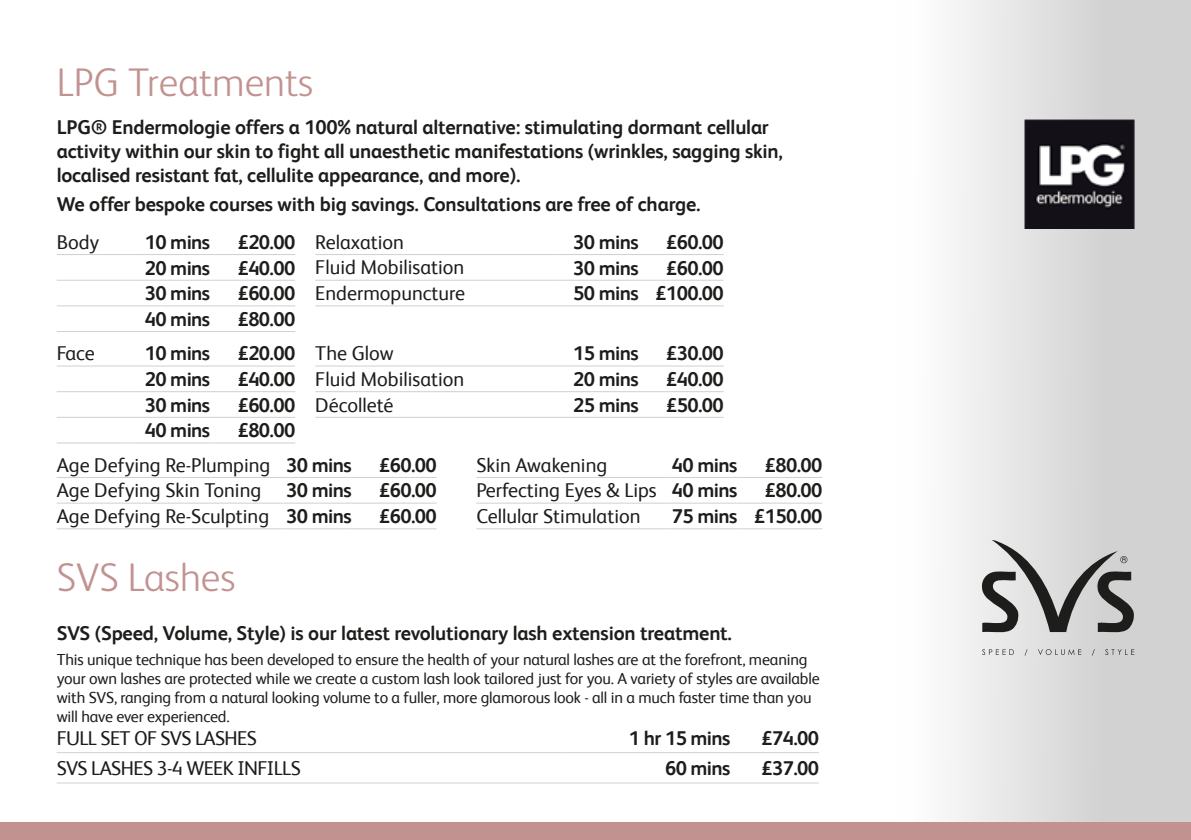
<style>
.page{position:relative;width:1191px;height:840px;background:#fff}
.page>*{position:absolute;margin:0;border:0;box-sizing:border-box;transform-origin:0 0}
.t1{font:300 40px "FS Albert";color:#c19290}
.t2{font:700 20px/24px "FS Albert";letter-spacing:-.01em;color:#1d1d1b}
.t3{font:20px "FS Albert";color:#1d1d1b}
.t4{font:20px "FS Albert";letter-spacing:-.03em;color:#1d1d1b}
.t5{font:700 20px "FS Albert";letter-spacing:-.03em;color:#1d1d1b}
.t6{font:16px/19.2px "FS Albert";letter-spacing:-.01em;color:#1d1d1b}
.s1{font-weight:700}
</style>
<div class="page">
<div style="left:896px;top:0;width:295px;height:839px;background:linear-gradient(to right,#fdfdfd,#c8c8c8)"></div>
<hr style="left:57px;top:751px;width:510px;height:1px;background:#d0d0d0">
<hr style="left:567px;top:751px;width:163px;height:1px;background:#d0d0d0">
<hr style="left:730px;top:751px;width:89px;height:1px;background:#d0d0d0">
<hr style="left:57px;top:782px;width:510px;height:1px;background:#d0d0d0">
<hr style="left:567px;top:782px;width:163px;height:1px;background:#d0d0d0">
<hr style="left:730px;top:782px;width:89px;height:1px;background:#d0d0d0">
<svg style="left:979px;top:539px;width:156px;height:116px;background:#afafaf"></svg>
<div style="left:0;top:822px;width:1191px;height:17px;background:#c19290"></div>
<hr style="left:57px;top:254px;width:68px;height:1px;background:#d0d0d0">
<hr style="left:131px;top:254px;width:79px;height:1px;background:#d0d0d0">
<hr style="left:210px;top:254px;width:85px;height:1px;background:#d0d0d0">
<hr style="left:57px;top:280px;width:68px;height:1px;background:#d0d0d0">
<hr style="left:131px;top:280px;width:79px;height:1px;background:#d0d0d0">
<hr style="left:210px;top:280px;width:85px;height:1px;background:#d0d0d0">
<hr style="left:57px;top:305px;width:68px;height:1px;background:#d0d0d0">
<hr style="left:131px;top:305px;width:79px;height:1px;background:#d0d0d0">
<hr style="left:210px;top:305px;width:85px;height:1px;background:#d0d0d0">
<hr style="left:57px;top:331px;width:68px;height:1px;background:#d0d0d0">
<hr style="left:131px;top:331px;width:79px;height:1px;background:#d0d0d0">
<hr style="left:210px;top:331px;width:85px;height:1px;background:#d0d0d0">
<hr style="left:57px;top:365px;width:68px;height:1px;background:#d0d0d0">
<hr style="left:131px;top:365px;width:79px;height:1px;background:#d0d0d0">
<hr style="left:210px;top:365px;width:85px;height:1px;background:#d0d0d0">
<hr style="left:57px;top:391px;width:68px;height:1px;background:#d0d0d0">
<hr style="left:131px;top:391px;width:79px;height:1px;background:#d0d0d0">
<hr style="left:210px;top:391px;width:85px;height:1px;background:#d0d0d0">
<hr style="left:57px;top:417px;width:68px;height:1px;background:#d0d0d0">
<hr style="left:131px;top:417px;width:79px;height:1px;background:#d0d0d0">
<hr style="left:210px;top:417px;width:85px;height:1px;background:#d0d0d0">
<hr style="left:57px;top:442px;width:68px;height:1px;background:#d0d0d0">
<hr style="left:131px;top:442px;width:79px;height:1px;background:#d0d0d0">
<hr style="left:210px;top:442px;width:85px;height:1px;background:#d0d0d0">
<hr style="left:315px;top:254px;width:244px;height:1px;background:#d0d0d0">
<hr style="left:559px;top:254px;width:79px;height:1px;background:#d0d0d0">
<hr style="left:638px;top:254px;width:85px;height:1px;background:#d0d0d0">
<hr style="left:315px;top:280px;width:244px;height:1px;background:#d0d0d0">
<hr style="left:559px;top:280px;width:79px;height:1px;background:#d0d0d0">
<hr style="left:638px;top:280px;width:85px;height:1px;background:#d0d0d0">
<hr style="left:315px;top:305px;width:244px;height:1px;background:#d0d0d0">
<hr style="left:559px;top:305px;width:79px;height:1px;background:#d0d0d0">
<hr style="left:638px;top:305px;width:85px;height:1px;background:#d0d0d0">
<hr style="left:315px;top:365px;width:244px;height:1px;background:#d0d0d0">
<hr style="left:559px;top:365px;width:79px;height:1px;background:#d0d0d0">
<hr style="left:638px;top:365px;width:85px;height:1px;background:#d0d0d0">
<hr style="left:315px;top:391px;width:244px;height:1px;background:#d0d0d0">
<hr style="left:559px;top:391px;width:79px;height:1px;background:#d0d0d0">
<hr style="left:638px;top:391px;width:85px;height:1px;background:#d0d0d0">
<hr style="left:315px;top:417px;width:244px;height:1px;background:#d0d0d0">
<hr style="left:559px;top:417px;width:79px;height:1px;background:#d0d0d0">
<hr style="left:638px;top:417px;width:85px;height:1px;background:#d0d0d0">
<hr style="left:57px;top:477px;width:226px;height:1px;background:#d0d0d0">
<hr style="left:283px;top:477px;width:68px;height:1px;background:#d0d0d0">
<hr style="left:351px;top:477px;width:86px;height:1px;background:#d0d0d0">
<hr style="left:57px;top:502px;width:226px;height:1px;background:#d0d0d0">
<hr style="left:283px;top:502px;width:68px;height:1px;background:#d0d0d0">
<hr style="left:351px;top:502px;width:86px;height:1px;background:#d0d0d0">
<hr style="left:57px;top:528px;width:226px;height:1px;background:#d0d0d0">
<hr style="left:283px;top:528px;width:68px;height:1px;background:#d0d0d0">
<hr style="left:351px;top:528px;width:86px;height:1px;background:#d0d0d0">
<hr style="left:476px;top:477px;width:193px;height:1px;background:#d0d0d0">
<hr style="left:669px;top:477px;width:68px;height:1px;background:#d0d0d0">
<hr style="left:737px;top:477px;width:85px;height:1px;background:#d0d0d0">
<hr style="left:476px;top:502px;width:193px;height:1px;background:#d0d0d0">
<hr style="left:669px;top:502px;width:68px;height:1px;background:#d0d0d0">
<hr style="left:737px;top:502px;width:85px;height:1px;background:#d0d0d0">
<hr style="left:476px;top:528px;width:193px;height:1px;background:#d0d0d0">
<hr style="left:669px;top:528px;width:68px;height:1px;background:#d0d0d0">
<hr style="left:737px;top:528px;width:85px;height:1px;background:#d0d0d0">
<img style="left:1024px;top:119px;width:110px;height:110px">
<h1 class="t1" style="left:57px;top:59px;width:258px">LPG Treatments</h1>
<p class="t2" style="left:57px;top:114px;width:727px">LPG® Endermologie offers a 100% natural alternative: stimulating dormant cellular activity within our skin to fight all unaesthetic manifestations (wrinkles, sagging skin, localised resistant fat, cellulite appearance, and more).</p>
<p class="t2" style="left:57px;top:192px;width:645px">We offer bespoke courses with big savings. Consultations are free of charge.</p>
<p class="t3" style="left:57px;top:230px;width:44px">Body</p>
<p class="t2" style="left:145px;top:230px;width:67px">10 mins</p>
<p class="t2" style="left:238px;top:230px;width:59px">£20.00</p>
<p class="t2" style="left:145px;top:255px;width:67px">20 mins</p>
<p class="t2" style="left:238px;top:255px;width:59px">£40.00</p>
<p class="t2" style="left:145px;top:281px;width:67px">30 mins</p>
<p class="t2" style="left:238px;top:281px;width:59px">£60.00</p>
<p class="t2" style="left:145px;top:307px;width:67px">40 mins</p>
<p class="t2" style="left:238px;top:307px;width:59px">£80.00</p>
<p class="t3" style="left:57px;top:342px;width:40px">Face</p>
<p class="t2" style="left:145px;top:341px;width:67px">10 mins</p>
<p class="t2" style="left:238px;top:341px;width:59px">£20.00</p>
<p class="t2" style="left:145px;top:367px;width:67px">20 mins</p>
<p class="t2" style="left:238px;top:367px;width:59px">£40.00</p>
<p class="t2" style="left:145px;top:392px;width:67px">30 mins</p>
<p class="t2" style="left:238px;top:392px;width:59px">£60.00</p>
<p class="t2" style="left:145px;top:418px;width:67px">40 mins</p>
<p class="t2" style="left:238px;top:418px;width:59px">£80.00</p>
<p class="t3" style="left:315px;top:230px;width:90px">Relaxation</p>
<p class="t2" style="left:573px;top:230px;width:67px">30 mins</p>
<p class="t2" style="left:666px;top:230px;width:59px">£60.00</p>
<p class="t3" style="left:315px;top:256px;width:150px">Fluid Mobilisation</p>
<p class="t2" style="left:573px;top:255px;width:67px">30 mins</p>
<p class="t2" style="left:666px;top:255px;width:59px">£60.00</p>
<p class="t3" style="left:315px;top:282px;width:151px">Endermopuncture</p>
<p class="t5" style="left:573px;top:281px;width:152px">50 mins £100.00</p>
<p class="t3" style="left:315px;top:342px;width:80px">The Glow</p>
<p class="t2" style="left:573px;top:341px;width:67px">15 mins</p>
<p class="t2" style="left:666px;top:341px;width:59px">£30.00</p>
<p class="t3" style="left:315px;top:367px;width:150px">Fluid Mobilisation</p>
<p class="t2" style="left:573px;top:367px;width:67px">20 mins</p>
<p class="t2" style="left:666px;top:367px;width:59px">£40.00</p>
<p class="t3" style="left:315px;top:393px;width:80px">Décolleté</p>
<p class="t2" style="left:573px;top:392px;width:67px">25 mins</p>
<p class="t2" style="left:666px;top:392px;width:59px">£50.00</p>
<p class="t3" style="left:57px;top:453px;width:296px">Age Defying Re-Plumping <span class="s1">30 mins</span></p>
<p class="t2" style="left:379px;top:452px;width:59px">£60.00</p>
<p class="t3" style="left:57px;top:479px;width:296px">Age Defying Skin Toning <span class="s1">30 mins</span></p>
<p class="t2" style="left:379px;top:478px;width:59px">£60.00</p>
<p class="t3" style="left:57px;top:504px;width:296px">Age Defying Re-Sculpting <span class="s1">30 mins</span></p>
<p class="t2" style="left:379px;top:504px;width:59px">£60.00</p>
<h1 class="t1" style="left:57px;top:554px;width:180px">SVS Lashes</h1>
<p class="t3" style="left:476px;top:453px;width:132px">Skin Awakening</p>
<p class="t2" style="left:672px;top:452px;width:67px">40 mins</p>
<p class="t2" style="left:765px;top:452px;width:59px">£80.00</p>
<p class="t3" style="left:476px;top:479px;width:262px">Perfecting Eyes &amp; Lips <span class="s1">40 mins</span></p>
<p class="t2" style="left:765px;top:478px;width:59px">£80.00</p>
<p class="t3" style="left:476px;top:504px;width:166px">Cellular Stimulation</p>
<p class="t5" style="left:672px;top:504px;width:152px">75 mins £150.00</p>
<p class="t2" style="left:57px;top:620px;width:677px">SVS (Speed, Volume, Style) is our latest revolutionary lash extension treatment.</p>
<p class="t6" style="left:57px;top:649px;width:764px">This unique technique has been developed to ensure the health of your natural lashes are at the forefront, meaning your own lashes are protected while we create a custom lash look tailored just for you. A variety of styles are available with SVS, ranging from a natural looking volume to a fuller, more glamorous look - all in a much faster time than you will have ever experienced.</p>
<p class="t4" style="left:57px;top:725px;width:202px">FULL SET OF SVS LASHES</p>
<p class="t2" style="left:629px;top:725px;width:103px">1 hr 15 mins</p>
<p class="t2" style="left:761px;top:725px;width:59px">£74.00</p>
<p class="t4" style="left:57px;top:756px;width:246px">SVS LASHES 3-4 WEEK INFILLS</p>
<p class="t2" style="left:665px;top:755px;width:67px">60 mins</p>
<p class="t2" style="left:761px;top:755px;width:59px">£37.00</p>
</div>
